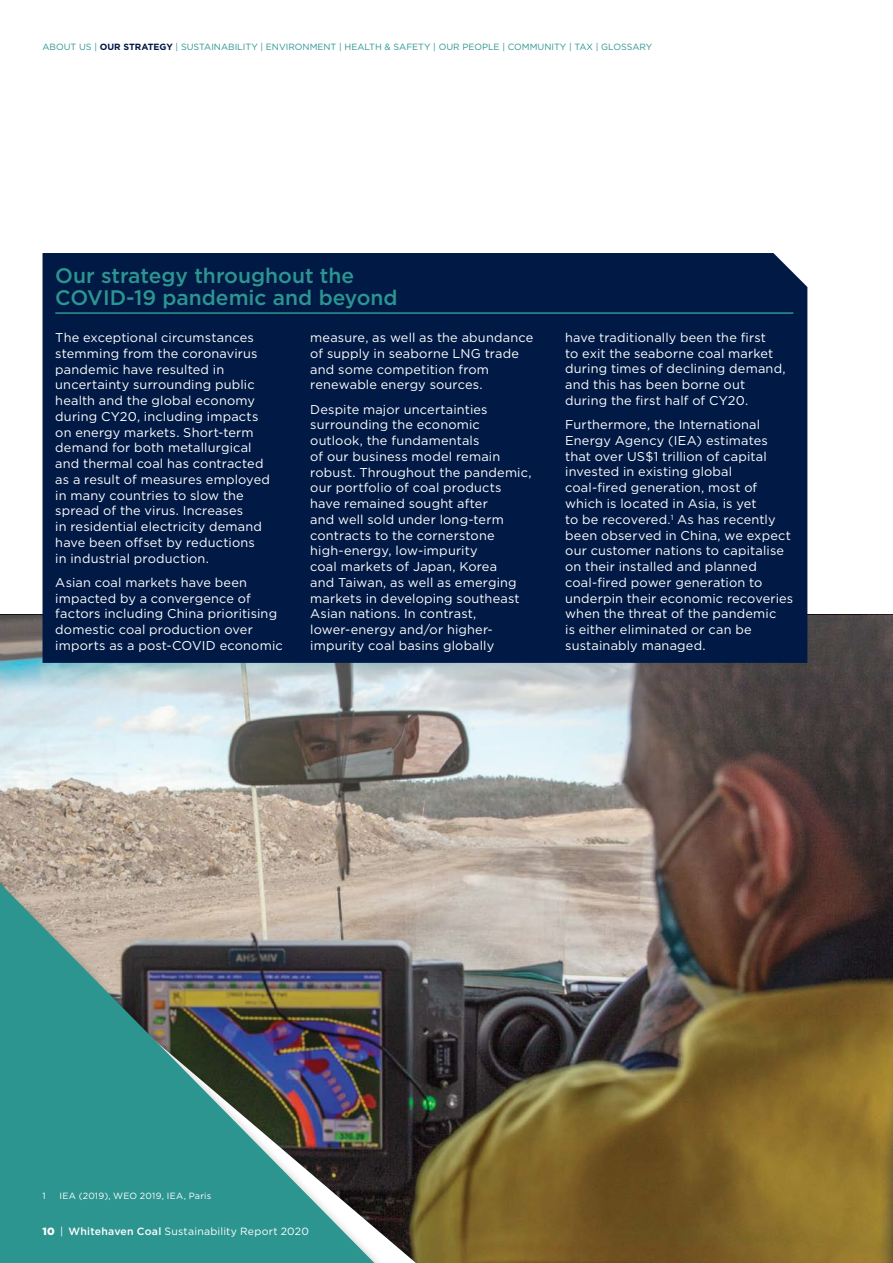
<style>
.page{position:relative;width:893px;height:1263px;background:#fff}
.page>*{position:absolute;margin:0;border:0;box-sizing:border-box;transform-origin:0 0}
.t1{font:500 21px/22.5px "Gotham";color:#2d9590}
.t2{font:12.75px/15.8px "Gotham";letter-spacing:.015em;color:#fff}
.t3{font:10.5px "Gotham";letter-spacing:.02em;color:#fff}
.t4{font:9px "Gotham";color:#2d9590}
.t5{font:9px "Gotham";letter-spacing:.03em;color:#fff}
.s1{font-weight:700;color:#001a45}
.s2{font-weight:900}
.s3{font-weight:500}
</style>
<div class="page">
<img style="left:445px;top:1025px;width:448px;height:238px">
<img style="left:0;top:615px;width:893px;height:410px">
<div style="left:43px;top:253px;width:764px;height:410px;background:#001a45"></div>
<hr style="left:55px;top:312px;width:738px;height:2px;background:#2d9590">
<div style="left:0;top:895px;width:445px;height:368px;background:#000;opacity:.2"></div>
<svg style="left:401px;top:909px;width:15px;height:354px;background:#474542"></svg>
<div style="left:0;top:868px;width:401px;height:395px;background:#000;opacity:.2"></div>
<img style="left:0;top:883px;width:374px;height:380px">
<p class="t4" style="left:43px;top:41px;width:611px">ABOUT US | <span class="s1">OUR STRATEGY</span> | SUSTAINABILITY | ENVIRONMENT | HEALTH &amp; SAFETY | OUR PEOPLE | COMMUNITY | TAX | GLOSSARY</p>
<h1 class="t1" style="left:55px;top:264px;width:344px">Our strategy throughout the<br>COVID-19 pandemic and beyond</h1>
<p class="t2" style="left:55px;top:329px;width:216px">The exceptional circumstances stemming from the coronavirus pandemic have resulted in uncertainty surrounding public health and the global economy during CY20, including impacts on energy markets. Short-term demand for both metallurgical and thermal coal has contracted as a result of measures employed in many countries to slow the spread of the virus. Increases<br>in residential electricity demand have been offset by reductions<br>in industrial production.</p>
<p class="t2" style="left:55px;top:574px;width:229px">Asian coal markets have been impacted by a convergence of factors including China prioritising domestic coal production over imports as a post-COVID economic</p>
<p class="t2" style="left:310px;top:329px;width:225px">measure, as well as the abundance of supply in seaborne LNG trade and some competition from renewable energy sources.</p>
<p class="t2" style="left:310px;top:401px;width:223px">Despite major uncertainties surrounding the economic outlook, the fundamentals<br>of our business model remain robust. Throughout the pandemic, our portfolio of coal products have remained sought after<br>and well sold under long-term contracts to the cornerstone high-energy, low-impurity<br>coal markets of Japan, Korea<br>and Taiwan, as well as emerging markets in developing southeast<br>Asian nations. In contrast, lower-energy and/or higher&shy;impurity coal basins globally</p>
<p class="t2" style="left:565px;top:329px;width:222px">have traditionally been the first<br>to exit the seaborne coal market during times of declining demand, and this has been borne out during the first half of CY20.</p>
<p class="t2" style="left:565px;top:416px;width:230px">Furthermore, the International<br>Energy Agency (IEA) estimates that over US$1 trillion of capital invested in existing global coal-fired generation, most of which is located in Asia, is yet<br>to be recovered.<sup>1</sup> As has recently been observed in China, we expect our customer nations to capitalise on their installed and planned coal-fired power generation to underpin their economic recoveries when the threat of the pandemic<br>is either eliminated or can be sustainably managed.</p>
<p class="t5" style="left:43px;top:1190px;width:5px">1</p>
<p class="t5" style="left:60px;top:1190px;width:153px">IEA (2019), WEO 2019, IEA, Paris</p>
<p class="t3" style="left:43px;top:1225px;width:268px"><span class="s2">10</span> | <span class="s3">Whitehaven Coal</span> Sustainability Report 2020</p>
</div>
